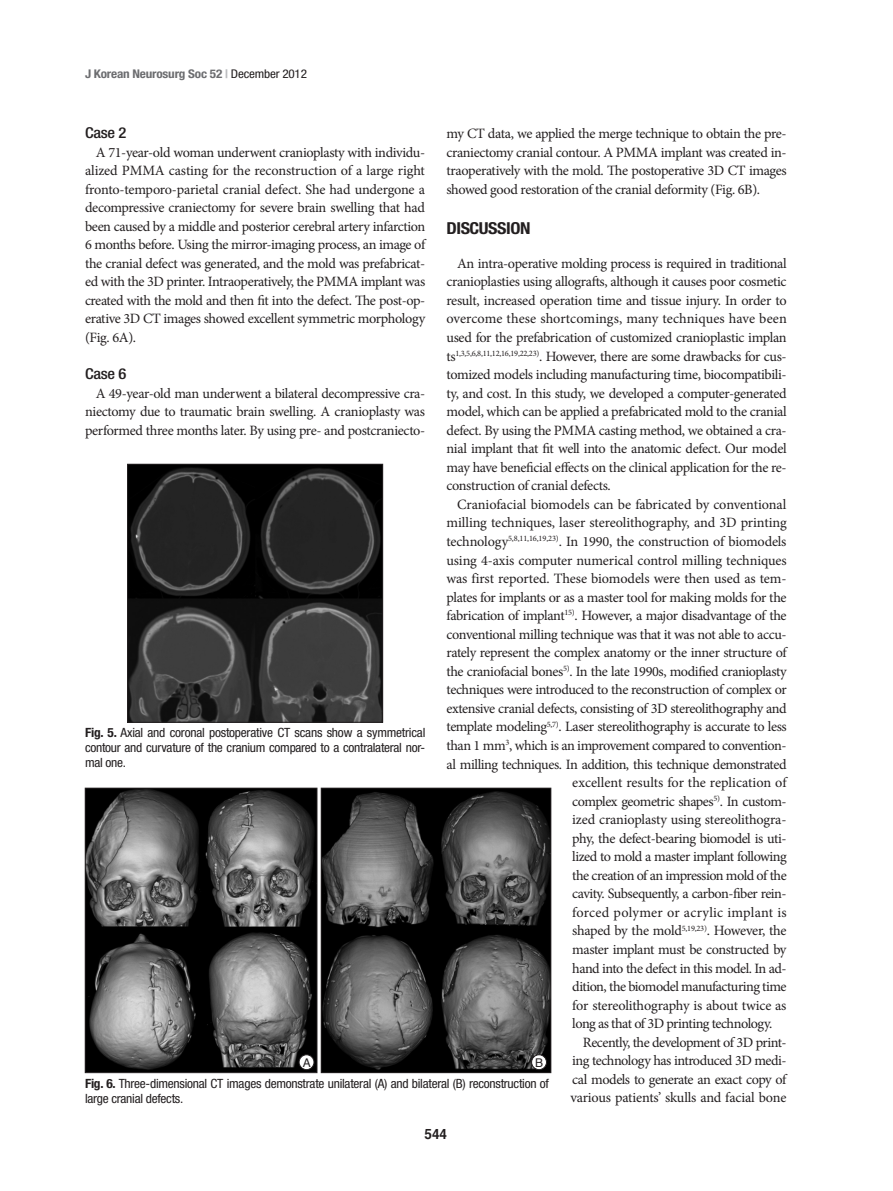
<style>
.page{position:relative;width:893px;height:1191px;background:#fff}
.page>*{position:absolute;margin:0;border:0;box-sizing:border-box;transform-origin:0 0}
.중제_JKNS{font:700 condensed 16.5px "Helvetica Neue LT Std";letter-spacing:-.025em;color:#231f20;scale:1.1 1}
.소제목_JKNS{font:500 condensed 15px "Helvetica Neue LT Std";letter-spacing:-.015em;color:#231f20;scale:1.1 1}
.본문_JKNS{font:14.25px/18.6px "Minion Pro";letter-spacing:-.03em;color:#231f20;text-align:justify}
.본문_JKNS-2{font:14.25px "Minion Pro";letter-spacing:-.01em;color:#231f20}
.본문_JKNS-3{font:14.25px "Minion Pro";letter-spacing:-.005em;color:#231f20}
.본문_JKNS-4{font:14.25px "Minion Pro";color:#231f20}
.본문_JKNS-5{font:14.25px "Minion Pro";letter-spacing:.015em;color:#231f20}
.t1{font:700 14.25px "Helvetica";color:#231f20;scale:.95 1}
.사진설명_JKNS{font:condensed 12.75px/15px "Helvetica Neue LT Std";letter-spacing:-.02em;color:#231f20;scale:1.05 1}
.t2{font:700 condensed 12px "Helvetica Neue LT Std";letter-spacing:-.015em;color:#6c6d70;scale:1.1 1}
.t3{font:12px "Helvetica";color:#231f20}
.s1{color:#bcbdc0}
.s2{font-weight:400;color:#231f20}
.s3{font-weight:700}
</style>
<div class="page">
<img style="left:87px;top:790px;width:228px;height:280px">
<div style="left:85px;top:788px;width:232px;height:284px;border:1px solid #231f20"></div>
<img style="left:323px;top:790px;width:226px;height:280px">
<div style="left:321px;top:788px;width:230px;height:284px;border:1px solid #231f20"></div>
<div style="left:299px;top:1054px;width:15px;height:15px;background:#fff;border-radius:50%"></div>
<div style="left:299px;top:1054px;width:15px;height:15px;border:1px solid #231f20;border-radius:50%"></div>
<div style="left:532px;top:1054px;width:14px;height:15px;background:#fff;border-radius:50%"></div>
<div style="left:531px;top:1054px;width:16px;height:15px;border:1px solid #231f20;border-radius:50%"></div>
<img style="left:129px;top:466px;width:252px;height:254px">
<div style="left:127px;top:464px;width:256px;height:258px;border:1px solid #231f20"></div>
<p class="t2" style="left:85px;top:66px;width:203px">J Korean Neurosurg Soc 52 <span class="s1">|</span> <span class="s2">December 2012</span></p>
<p class="소제목_JKNS" style="left:85px;top:124px;width:39px">Case 2</p>
<p class="본문_JKNS" style="left:85px;top:143px;width:342px;text-indent:11px">A 71-year-old woman underwent cranioplasty with individu&shy;alized PMMA casting for the reconstruction of a large right fronto-temporo-parietal cranial defect. She had undergone a decompressive craniectomy for severe brain swelling that had been caused by a middle and posterior cerebral artery infarction 6 months before. Using the mirror-imaging process, an image of the cranial defect was generated, and the mold was prefabricat&shy;ed with the 3D printer. Intraoperatively, the PMMA implant was created with the mold and then fit into the defect. The post-op&shy;erative 3D CT images showed excellent symmetric morphology (Fig. 6A).</p>
<p class="소제목_JKNS" style="left:85px;top:365px;width:39px">Case 6</p>
<p class="본문_JKNS" style="left:85px;top:384px;width:342px;text-indent:11px">A 49-year-old man underwent a bilateral decompressive cra&shy;niectomy due to traumatic brain swelling. A cranioplasty was performed three months later. By using pre- and postcraniecto-</p>
<p class="본문_JKNS" style="left:446px;top:124px;width:342px">my CT data, we applied the merge technique to obtain the pre&shy;craniectomy cranial contour. A PMMA implant was created in&shy;traoperatively with the mold. The postoperative 3D CT images showed good restoration of the cranial deformity (Fig. 6B).</p>
<p class="중제_JKNS" style="left:446px;top:219px;width:78px">DISCUSSION</p>
<p class="본문_JKNS" style="left:446px;top:254px;width:342px;text-indent:11px">An intra-operative molding process is required in traditional cranioplasties using allografts, although it causes poor cosmetic result, increased operation time and tissue injury. In order to overcome these shortcomings, many techniques have been used for the prefabrication of customized cranioplastic implan ts<sup>1,3,5,6,8,11,12,16,19,22,23)</sup>. However, there are some drawbacks for cus&shy;tomized models including manufacturing time, biocompatibili&shy;ty, and cost. In this study, we developed a computer-generated model, which can be applied a prefabricated mold to the cranial defect. By using the PMMA casting method, we obtained a cra&shy;nial implant that fit well into the anatomic defect. Our model may have beneficial effects on the clinical application for the re&shy;construction of cranial defects.</p>
<p class="본문_JKNS-3" style="left:457px;top:495px;width:331px">Craniofacial biomodels can be fabricated by conventional</p>
<p class="본문_JKNS-3" style="left:446px;top:513px;width:342px">milling techniques, laser stereolithography, and 3D printing</p>
<p class="본문_JKNS-2" style="left:446px;top:532px;width:342px">technology<sup>5,8,11,16,19,23)</sup>. In 1990, the construction of biomodels</p>
<p class="본문_JKNS-2" style="left:446px;top:550px;width:342px">using 4-axis computer numerical control milling techniques</p>
<p class="본문_JKNS-2" style="left:446px;top:569px;width:342px">was first reported. These biomodels were then used as tem-</p>
<p class="본문_JKNS" style="left:446px;top:588px;width:342px">plates for implants or as a master tool for making molds for the</p>
<p class="본문_JKNS" style="left:446px;top:606px;width:342px">fabrication of implant<sup>15)</sup>. However, a major disadvantage of the</p>
<p class="본문_JKNS" style="left:446px;top:625px;width:342px">conventional milling technique was that it was not able to accu-</p>
<p class="본문_JKNS" style="left:446px;top:643px;width:342px">rately represent the complex anatomy or the inner structure of</p>
<p class="본문_JKNS" style="left:446px;top:662px;width:342px">the craniofacial bones<sup>5)</sup>. In the late 1990s, modified cranioplasty</p>
<p class="본문_JKNS" style="left:446px;top:680px;width:342px">techniques were introduced to the reconstruction of complex or</p>
<p class="본문_JKNS" style="left:446px;top:699px;width:342px">extensive cranial defects, consisting of 3D stereolithography and</p>
<p class="본문_JKNS" style="left:446px;top:717px;width:342px">template modeling<sup>5,7)</sup>. Laser stereolithography is accurate to less</p>
<p class="본문_JKNS" style="left:446px;top:736px;width:342px">than 1 mm<sup>3</sup>, which is an improvement compared to convention-</p>
<p class="본문_JKNS" style="left:446px;top:754px;width:342px">al milling techniques. In addition, this technique demonstrated</p>
<p class="본문_JKNS-4" style="left:572px;top:773px;width:216px">excellent results for the replication of</p>
<p class="본문_JKNS" style="left:572px;top:792px;width:216px">complex geometric shapes<sup>5)</sup>. In custom-</p>
<p class="본문_JKNS-2" style="left:572px;top:810px;width:216px">ized cranioplasty using stereolithogra-</p>
<p class="본문_JKNS" style="left:572px;top:829px;width:216px">phy, the defect-bearing biomodel is uti-</p>
<p class="본문_JKNS" style="left:572px;top:847px;width:216px">lized to mold a master implant following</p>
<p class="본문_JKNS" style="left:572px;top:866px;width:216px">the creation of an impression mold of the</p>
<p class="본문_JKNS" style="left:572px;top:884px;width:216px">cavity. Subsequently, a carbon-fiber rein-</p>
<p class="본문_JKNS-5" style="left:572px;top:902px;width:216px">forced polymer or acrylic implant is</p>
<p class="본문_JKNS" style="left:572px;top:921px;width:216px">shaped by the mold<sup>5,19,23)</sup>. However, the</p>
<p class="본문_JKNS" style="left:572px;top:940px;width:216px">master implant must be constructed by</p>
<p class="본문_JKNS" style="left:572px;top:958px;width:216px">hand into the defect in this model. In ad-</p>
<p class="본문_JKNS" style="left:572px;top:977px;width:216px">dition, the biomodel manufacturing time</p>
<p class="본문_JKNS" style="left:572px;top:996px;width:216px">for stereolithography is about twice as</p>
<p class="본문_JKNS" style="left:572px;top:1014px;width:201px">long as that of 3D printing technology.</p>
<p class="본문_JKNS" style="left:570px;top:1033px;width:218px;text-indent:13px">Recently, the development of 3D print&shy;ing technology has introduced 3D medi&shy;cal models to generate an exact copy of various patients’ skulls and facial bone</p>
<p class="사진설명_JKNS" style="left:85px;top:725px;width:326px;text-align:justify"><span class="s3">Fig. 5.</span> Axial and coronal postoperative CT scans show a symmetrical contour and curvature of the cranium compared to a contralateral nor&shy;mal one.</p>
<p class="t3" style="left:303px;top:1053px;width:10px">A</p>
<p class="t3" style="left:535px;top:1053px;width:10px">B</p>
<p class="사진설명_JKNS" style="left:85px;top:1075px;width:443px"><span class="s3">Fig. 6.</span> Three-dimensional CT images demonstrate unilateral (A) and bilateral (B) reconstruction of large cranial defects.</p>
<p class="t1" style="left:425px;top:1123px;width:25px">544</p>
</div>
